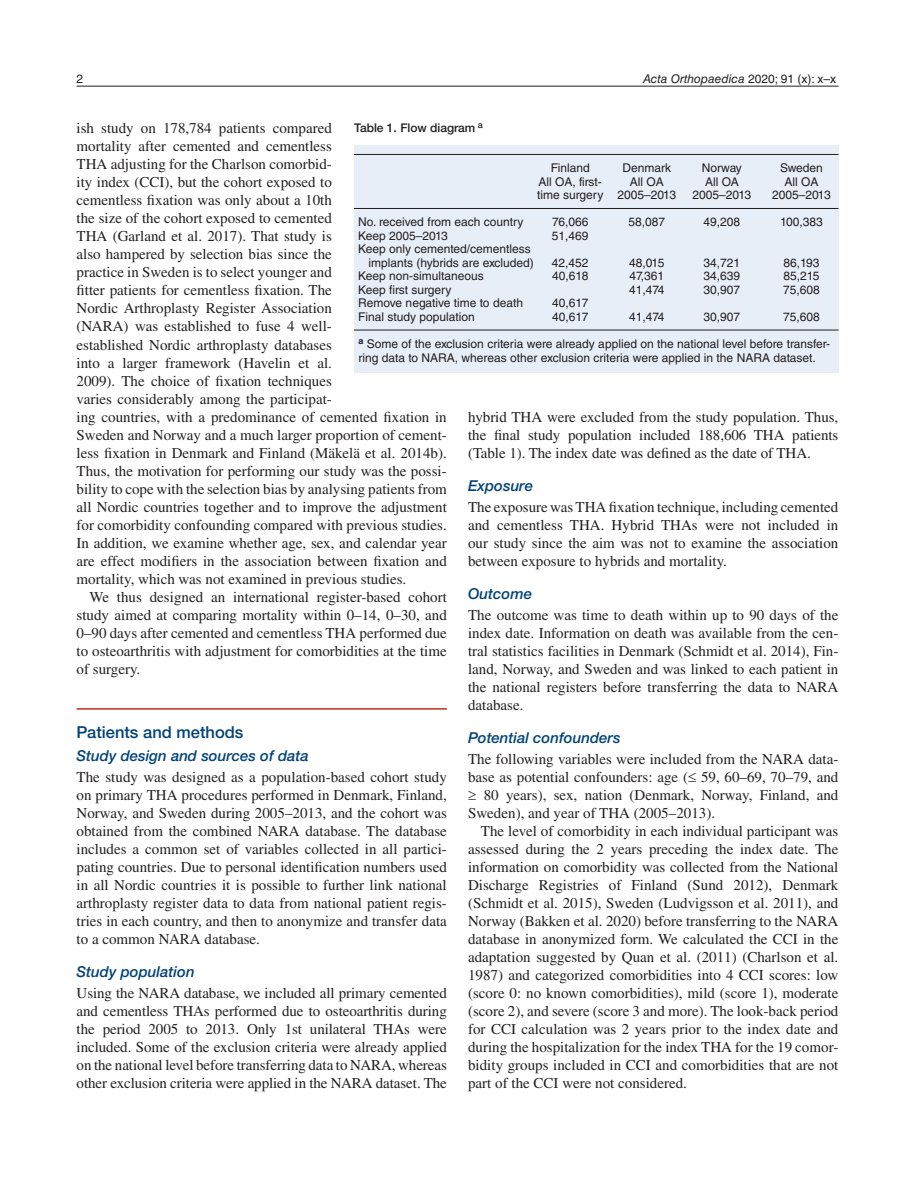
<style>
.page{position:relative;width:915px;height:1191px;background:#fff}
.page>*{position:absolute;margin:0;border:0;box-sizing:border-box;transform-origin:0 0}
.t1{font:500 16.5px "Helvetica Neue LTW1 G";color:#004279}
.t2{font:15px/18px "Times";color:#231f20;text-align:justify}
.t3{font:italic 500 15px "Helvetica Neue LTW1 G";color:#004279}
.t4{font:12px/13.5px "Helvetica LT Std";color:#231f20;text-align:right}
.t5{font:italic 12px "Helvetica LT Std";color:#231f20}
.t6{font:500 12px "Helvetica Neue LTW1 G";color:#231f20}
.s1{font-style:normal}
</style>
<div class="page">
<hr style="left:77px;top:86px;width:761px;height:1px;background:#231f20">
<hr style="left:77px;top:708px;width:369px;height:1px;background:#bc2e18">
<div style="left:354px;top:145px;width:484px;height:227px;background:#e8eef8"></div>
<hr style="left:354px;top:154px;width:484px;height:1px;background:#231f20">
<hr style="left:354px;top:208px;width:484px;height:1px;background:#231f20">
<hr style="left:354px;top:330px;width:484px;height:1px;background:#231f20">
<p class="t4" style="left:77px;top:72px;width:8px">2</p>
<p class="t5" style="left:643px;top:72px;width:195px">Acta Orthopaedica <span class="s1">2020; 91 (x): x–x</span></p>
<p class="t2" style="left:77px;top:119px;width:257px">ish study on 178,784 patients compared mortality after cemented and cementless THA adjusting for the Charlson comorbid&shy;ity index (CCI), but the cohort exposed to cementless fixation was only about a 10th the size of the cohort exposed to cemented THA (Garland et al. 2017). That study is also hampered by selection bias since the practice in Sweden is to select younger and fitter patients for cementless fixation. The Nordic Arthroplasty Register Association (NARA) was established to fuse 4 well&shy;established Nordic arthroplasty databases into a larger framework (Havelin et al.<br>2009). The choice of fixation techniques varies considerably among the participat-</p>
<p class="t6" style="left:354px;top:120px;width:130px">Table 1. Flow diagram <sup>a</sup></p>
<p class="t4" style="left:550px;top:161px;width:41px">Finland</p>
<p class="t4" style="left:622px;top:161px;width:50px">Denmark</p>
<p class="t4" style="left:701px;top:161px;width:42px">Norway</p>
<p class="t4" style="left:779px;top:161px;width:44px">Sweden</p>
<p class="t4" style="left:538px;top:175px;width:65px">All OA, first-</p>
<p class="t4" style="left:629px;top:175px;width:35px">All OA</p>
<p class="t4" style="left:704px;top:175px;width:35px">All OA</p>
<p class="t4" style="left:784px;top:175px;width:35px">All OA</p>
<p class="t4" style="left:537px;top:188px;width:140px">time surgery 2005–2013</p>
<p class="t4" style="left:692px;top:188px;width:60px">2005–2013</p>
<p class="t4" style="left:771px;top:188px;width:60px">2005–2013</p>
<p class="t4" style="left:358px;top:215px;width:167px">No. received from each country</p>
<p class="t4" style="left:552px;top:215px;width:38px">76,066</p>
<p class="t4" style="left:628px;top:215px;width:38px">58,087</p>
<p class="t4" style="left:703px;top:215px;width:38px">49,208</p>
<p class="t4" style="left:779px;top:215px;width:44px">100,383</p>
<p class="t4" style="left:358px;top:229px;width:91px">Keep 2005–2013</p>
<p class="t4" style="left:551px;top:229px;width:38px">51,469</p>
<p class="t4" style="left:358px;top:242px;width:177px">Keep only cemented/cementless implants (hybrids are excluded)</p>
<p class="t4" style="left:551px;top:256px;width:38px">42,452</p>
<p class="t4" style="left:629px;top:256px;width:37px">48,015</p>
<p class="t4" style="left:703px;top:256px;width:38px">34,721</p>
<p class="t4" style="left:783px;top:256px;width:38px">86,193</p>
<p class="t4" style="left:358px;top:269px;width:127px">Keep non-simultaneous</p>
<p class="t4" style="left:552px;top:269px;width:38px">40,618</p>
<p class="t4" style="left:629px;top:269px;width:36px">47,361</p>
<p class="t4" style="left:703px;top:269px;width:38px">34,639</p>
<p class="t4" style="left:783px;top:269px;width:38px">85,215</p>
<p class="t4" style="left:358px;top:283px;width:95px">Keep first surgery</p>
<p class="t4" style="left:628px;top:283px;width:37px">41,474</p>
<p class="t4" style="left:703px;top:283px;width:38px">30,907</p>
<p class="t4" style="left:782px;top:283px;width:38px">75,608</p>
<p class="t4" style="left:358px;top:296px;width:166px">Remove negative time to death</p>
<p class="t4" style="left:552px;top:296px;width:38px">40,617</p>
<p class="t4" style="left:358px;top:310px;width:118px">Final study population</p>
<p class="t4" style="left:552px;top:310px;width:38px">40,617</p>
<p class="t4" style="left:628px;top:310px;width:37px">41,474</p>
<p class="t4" style="left:703px;top:310px;width:38px">30,907</p>
<p class="t4" style="left:782px;top:310px;width:38px">75,608</p>
<p class="t4" style="left:358px;top:337px;width:473px;text-align:left"><sup>a</sup> Some of the exclusion criteria were already applied on the national level before transfer&shy;ring data to NARA, whereas other exclusion criteria were applied in the NARA dataset.</p>
<p class="t2" style="left:77px;top:407px;width:371px">ing countries, with a predominance of cemented fixation in Sweden and Norway and a much larger proportion of cement&shy;less fixation in Denmark and Finland (Mäkelä et al. 2014b).<br>Thus, the motivation for performing our study was the possi&shy;bility to cope with the selection bias by analysing patients from all Nordic countries together and to improve the adjustment for comorbidity confounding compared with previous studies.<br>In addition, we examine whether age, sex, and calendar year are effect modifiers in the association between fixation and mortality, which was not examined in previous studies.</p>
<p class="t2" style="left:77px;top:587px;width:371px;text-indent:13px">We thus designed an international register-based cohort study aimed at comparing mortality within 0–14, 0–30, and 0–90 days after cemented and cementless THA performed due to osteoarthritis with adjustment for comorbidities at the time of surgery.</p>
<p class="t1" style="left:77px;top:722px;width:168px">Patients and methods</p>
<p class="t3" style="left:77px;top:746px;width:234px">Study design and sources of data</p>
<p class="t2" style="left:77px;top:767px;width:371px">The study was designed as a population-based cohort study on primary THA procedures performed in Denmark, Finland, Norway, and Sweden during 2005–2013, and the cohort was obtained from the combined NARA database. The database includes a common set of variables collected in all partici&shy;pating countries. Due to personal identification numbers used in all Nordic countries it is possible to further link national arthroplasty register data to data from national patient regis&shy;tries in each country, and then to anonymize and transfer data to a common NARA database.</p>
<p class="t3" style="left:77px;top:962px;width:119px">Study population</p>
<p class="t2" style="left:77px;top:983px;width:371px">Using the NARA database, we included all primary cemented and cementless THAs performed due to osteoarthritis during the period 2005 to 2013. Only 1st unilateral THAs were included. Some of the exclusion criteria were already applied on the national level before transferring data to NARA, whereas other exclusion criteria were applied in the NARA dataset. The</p>
<p class="t2" style="left:468px;top:407px;width:371px">hybrid THA were excluded from the study population. Thus, the final study population included 188,606 THA patients (Table 1). The index date was defined as the date of THA.</p>
<p class="t3" style="left:468px;top:476px;width:66px">Exposure</p>
<p class="t2" style="left:468px;top:497px;width:371px">The exposure was THA fixation technique, including cemented and cementless THA. Hybrid THAs were not included in our study since the aim was not to examine the association between exposure to hybrids and mortality.</p>
<p class="t3" style="left:468px;top:584px;width:65px">Outcome</p>
<p class="t2" style="left:468px;top:605px;width:371px">The outcome was time to death within up to 90 days of the index date. Information on death was available from the cen&shy;tral statistics facilities in Denmark (Schmidt et al. 2014), Fin&shy;land, Norway, and Sweden and was linked to each patient in the national registers before transferring the data to NARA database.</p>
<p class="t3" style="left:468px;top:728px;width:154px">Potential confounders</p>
<p class="t2" style="left:468px;top:749px;width:371px">The following variables were included from the NARA data&shy;base as potential confounders: age (≤ 59, 60–69, 70–79, and ≥ 80 years), sex, nation (Denmark, Norway, Finland, and Sweden), and year of THA (2005–2013).</p>
<p class="t2" style="left:468px;top:821px;width:371px;text-indent:13px">The level of comorbidity in each individual participant was assessed during the 2 years preceding the index date. The information on comorbidity was collected from the National Discharge Registries of Finland (Sund 2012), Denmark (Schmidt et al. 2015), Sweden (Ludvigsson et al. 2011), and Norway (Bakken et al. 2020) before transferring to the NARA database in anonymized form. We calculated the CCI in the adaptation suggested by Quan et al. (2011) (Charlson et al.<br>1987) and categorized comorbidities into 4 CCI scores: low (score 0: no known comorbidities), mild (score 1), moderate (score 2), and severe (score 3 and more). The look-back period for CCI calculation was 2 years prior to the index date and during the hospitalization for the index THA for the 19 comor&shy;bidity groups included in CCI and comorbidities that are not part of the CCI were not considered.</p>
</div>
